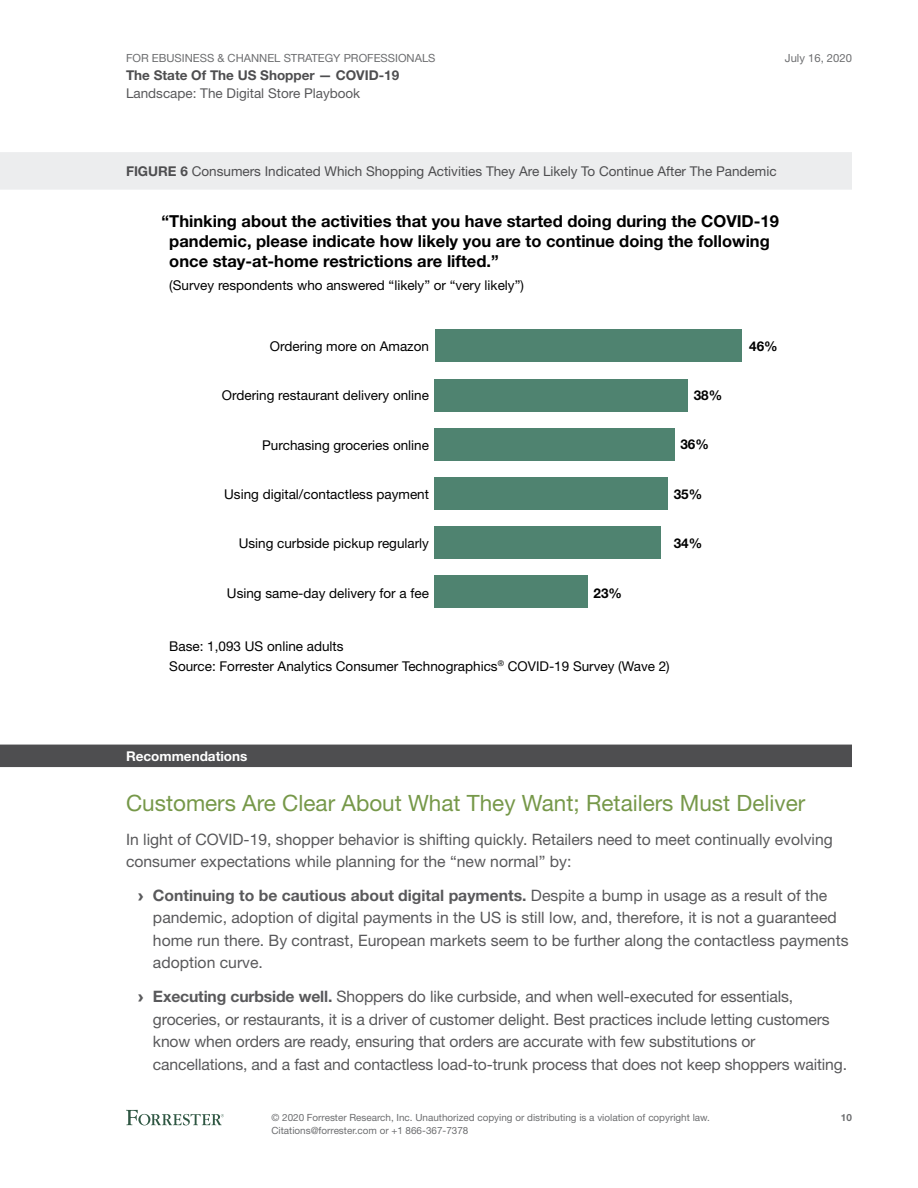
<style>
.page{position:relative;width:918px;height:1188px;background:#fff}
.page>*{position:absolute;margin:0;border:0;box-sizing:border-box;transform-origin:0 0}
.t1{font:22.5px "Helvetica Neue LT Std";color:#769849}
.t2{font:700 16.5px/19.8px "Helvetica Neue LT Std";color:#000}
.t3{font:15.75px/22.5px "Helvetica Neue LT Std";color:#59595b}
.t4{font:13.5px/19.8px "Helvetica Neue LT Std";color:#000}
.t5{font:13.5px "Helvetica Neue LT Std";color:#4e4e50}
.t6{font:13.5px "Helvetica Neue LT Std";color:#59595b}
.t7{font:700 13.5px "Helvetica Neue LT Std";color:#4e4e50}
.t8{font:700 13.5px "Helvetica Neue LT Std";color:#000}
.t9{font:700 13.5px "Helvetica Neue LT Std";color:#fff}
.t10{font:11.25px "Helvetica Neue LT Std";color:#6d6e70}
.t11{font:9.9px/12.8px "Helvetica Neue LT Std";color:#6d6e70}
.t12{font:700 9.9px "Helvetica Neue LT Std";color:#6d6e70}
.s1{font-weight:700}
.s2{font-family:"Arial";font-weight:900}
</style>
<div class="page">
<svg style="left:126px;top:1110px;width:98px;height:15px"></svg>
<div style="left:0;top:152px;width:852px;height:38px;background:#ecedee"></div>
<div style="left:0;top:745px;width:852px;height:22px;background:#4e4e50"></div>
<div style="left:435px;top:330px;width:307px;height:32px;background:#4f8370"></div>
<div style="left:435px;top:379px;width:253px;height:32px;background:#4f8370"></div>
<div style="left:435px;top:428px;width:240px;height:33px;background:#4f8370"></div>
<div style="left:435px;top:477px;width:233px;height:33px;background:#4f8370"></div>
<div style="left:435px;top:526px;width:226px;height:33px;background:#4f8370"></div>
<div style="left:435px;top:575px;width:153px;height:33px;background:#4f8370"></div>
<p class="t10" style="left:126px;top:51px;width:311px">For EBusiness &amp; Channel Strategy Professionals</p>
<p class="t7" style="left:126px;top:67px;width:275px">The State Of The US Shopper — COVID-19</p>
<p class="t6" style="left:126px;top:85px;width:236px">Landscape: The Digital Store Playbook</p>
<p class="t10" style="left:785px;top:51px;width:69px">July 16, 2020</p>
<p class="t5" style="left:126px;top:163px;width:652px"><span class="s1">FIGURE 6</span> Consumers I ndicated Which Shopping Activities They Are Likely To Continue After The Pandemic</p>
<p class="t2" style="left:169px;top:211px;width:611px;text-indent:-8px">“Thinking about the activities that you have started doing during the COVID-19 pandemic, please indicate how likely you are to continue doing the following once stay-at-home restrictions are lifted.”</p>
<p class="t4" style="left:169px;top:275px;width:356px">(Survey respondents who answered “likely” or “very likely”)</p>
<p class="t4" style="left:270px;top:336px;width:161px">Ordering more on Amazon</p>
<p class="t4" style="left:222px;top:385px;width:209px">Ordering restaurant delivery online</p>
<p class="t8" style="left:694px;top:387px;width:30px">38%</p>
<p class="t4" style="left:262px;top:435px;width:168px">Purchasing groceries online</p>
<p class="t8" style="left:680px;top:436px;width:30px">36%</p>
<p class="t4" style="left:224px;top:484px;width:206px">Using digital/contactless payment</p>
<p class="t8" style="left:674px;top:486px;width:30px">35%</p>
<p class="t4" style="left:239px;top:533px;width:192px">Using curbside pickup regularly</p>
<p class="t8" style="left:674px;top:535px;width:30px">34%</p>
<p class="t4" style="left:227px;top:583px;width:204px">Using same-day delivery for a fee</p>
<p class="t8" style="left:594px;top:585px;width:30px">23%</p>
<p class="t4" style="left:169px;top:636px;width:502px">Base: 1,093 US online adults<br>Source: Forrester Analytics Consumer Technographics<sup>®</sup> COVID-19 Survey (Wave 2)</p>
<p class="t8" style="left:749px;top:338px;width:30px">46%</p>
<p class="t9" style="left:126px;top:748px;width:123px">Recommendations</p>
<h1 class="t1" style="left:126px;top:789px;width:681px">Customers Are Clear About What They Want; Retailers Must Deliver</h1>
<p class="t3" style="left:126px;top:827px;width:91px">I n light of COVID</p>
<p class="t3" style="left:126px;top:827px;width:708px;text-indent:118px">-19, shopper behavior is shifting quickly. Retailers need to meet continually evolving consumer expectations while planning for the “new normal” by:</p>
<p class="t3" style="left:153px;top:884px;width:697px;text-indent:-15px"><span class="s2">›</span> <span class="s1">Continuing to be cautious about digital payments.</span> Despite a bump in usage as a result of the pandemic, adoption of digital payments in the US is still low, and, therefore, it is not a guaranteed home run there. By contrast, European markets seem to be further along the contactless payments adoption curve.</p>
<p class="t3" style="left:153px;top:985px;width:696px;text-indent:-15px"><span class="s2">›</span> <span class="s1">Executing curbside well.</span> Shoppers do like curbside, and when well-executed for essentials, groceries, or restaurants, it is a driver of customer delight. Best practices include letting customers know when orders are ready, ensuring that orders are accurate with few substitutions or cancellations, and a fast and contactless load-to-trunk process that does not keep shoppers waiting.</p>
<p class="t11" style="left:272px;top:1111px;width:440px">© 2020 Forrester Research, I nc. Unauthorized copying or distributing is a violation of copyright law.<br>Citations@forrester.com or +1 866-367-7378</p>
<p class="t12" style="left:841px;top:1112px;width:13px">10</p>
</div>
